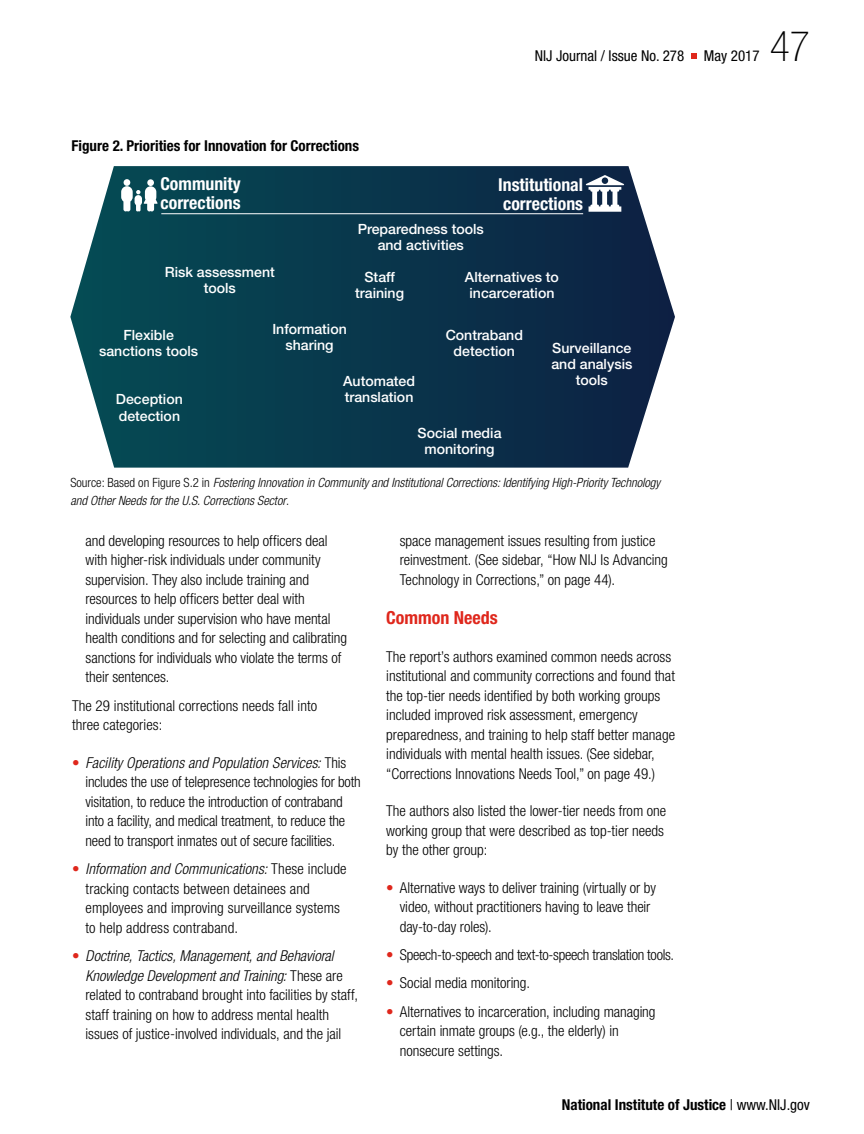
<style>
.page{position:relative;width:864px;height:1134px;background:#fff}
.page>*{position:absolute;margin:0;border:0;box-sizing:border-box;transform-origin:0 0}
.t1{font:100 condensed 42px "Helvetica Neue LT Std";color:#000}
.t2{font:700 condensed 18px "Helvetica Neue LT Std";color:#df271c}
.t3{font:700 condensed 17.85px/18.6px "Helvetica Neue LT Std";color:#fff}
.t4{font:300 condensed 15px/19.5px "Helvetica Neue LT Std";color:#000}
.t5{font:700 condensed 15px "Helvetica Neue LT Std";color:#000}
.t6{font:300 condensed 15px "Helvetica Neue LT Std";letter-spacing:-.02em;color:#000}
.t7{font:condensed 15px "Helvetica Neue LT Std";color:#000}
.t8{font:500 14.1px/16px "Helvetica Neue LT Std";color:#fff;text-align:center}
.t9{font:italic 300 condensed 12.75px/18px "Helvetica Neue LT Std";color:#000}
.s1{font-style:normal}
.s2{color:#df271c}
.s3{font-style:italic}
.s4{font-weight:400}
</style>
<div class="page">
<svg style="left:692px;top:53px;width:5px;height:5px"></svg>
<svg style="left:70px;top:166px;width:605px;height:302px;background:#1c4559"></svg>
<hr style="left:161px;top:213px;width:422px;height:1px;background:#fff">
<svg style="left:586px;top:175px;width:38px;height:37px"></svg>
<div style="left:124px;top:179px;width:6px;height:7px;background:#fff;border-radius:50%"></div>
<div style="left:147px;top:179px;width:7px;height:7px;background:#fff;border-radius:50%"></div>
<svg style="left:121px;top:186px;width:37px;height:25px"></svg>
<p class="t7" style="left:535px;top:48px;width:151px">NIJ Journal / Issue No. 278</p>
<p class="t7" style="left:704px;top:48px;width:57px">May 2017</p>
<h1 class="t1" style="left:770px;top:23px;width:42px">47</h1>
<h3 class="t5" style="left:72px;top:137px;width:289px">Figure 2. Priorities for Innovation for Corrections</h3>
<p class="t3" style="left:160px;top:175px;width:82px">Community corrections</p>
<p class="t3" style="left:498px;top:175px;width:86px">Institutional corrections</p>
<p class="t8" style="left:358px;top:221px;width:128px">Preparedness tools and activities</p>
<p class="t8" style="left:465px;top:269px;width:96px">Alternatives to incarceration</p>
<p class="t8" style="left:446px;top:327px;width:79px">Contraband detection</p>
<p class="t8" style="left:343px;top:372px;width:73px;text-align:left">Automated translation</p>
<p class="t8" style="left:418px;top:425px;width:85px">Social media monitoring</p>
<p class="t8" style="left:165px;top:264px;width:112px">Risk assessment tools</p>
<p class="t8" style="left:99px;top:327px;width:101px">Flexible sanctions tools</p>
<p class="t8" style="left:116px;top:391px;width:68px;text-align:left">Deception detection</p>
<p class="t8" style="left:355px;top:269px;width:50px">Staff training</p>
<p class="t8" style="left:272px;top:321px;width:76px">Information sharing</p>
<p class="t8" style="left:551px;top:340px;width:83px">Surveillance and analysis tools</p>
<p class="t9" style="left:70px;top:474px;width:591px"><span class="s1">Source: Based on Figure S.2 in</span> Fostering Innovation in Community and Institutional Corrections: Identifying High-Priority Technology and Other Needs for the U.S. Corrections Sector<span class="s1">.</span></p>
<p class="t4" style="left:86px;top:531px;width:263px">and developing resources to help officers deal with higher-risk individuals under community supervision. They also include training and resources to help officers better deal with individuals under supervision who have mental health conditions and for selecting and calibrating sanctions for individuals who violate the terms of their sentences.</p>
<p class="t4" style="left:72px;top:696px;width:247px">The 29 institutional corrections needs fall into three categories:</p>
<p class="t4" style="left:86px;top:753px;width:277px;text-indent:-14px"><span class="s2">•</span> <span class="s3">Facility Operations and Population Services:</span> This includes the use of telepresence technologies for both visitation, to reduce the introduction of contraband into a facility, and medical treatment, to reduce the need to transport inmates out of secure facilities.</p>
<p class="t4" style="left:86px;top:859px;width:263px;text-indent:-14px"><span class="s2">•</span> <span class="s3">Information and Communications:</span> These include tracking contacts between detainees and employees and improving surveillance systems to help address contraband.</p>
<p class="t4" style="left:86px;top:946px;width:274px;text-indent:-14px"><span class="s2">•</span> <span class="s3">Doctrine, Tactics, Management, and Behavioral Knowledge Development and Training:</span> These are related to contraband brought into facilities by staff, staff training on how to address mental health issues of justice-involved individuals, and the jail</p>
<p class="t4" style="left:400px;top:531px;width:270px">space management issues resulting from justice reinvestment. (See sidebar, “How NIJ Is Advancing<br>Technology in Corrections,” on page 44).</p>
<h2 class="t2" style="left:386px;top:607px;width:113px">Common Needs</h2>
<p class="t4" style="left:386px;top:646px;width:290px">The report’s authors examined common needs across institutional and community corrections and found that the top-tier needs identified by both working groups included improved risk assessment, emergency preparedness, and training to help staff better manage individuals with mental health issues. (See sidebar, “Corrections Innovations Needs Tool,” on page 49.)</p>
<p class="t4" style="left:386px;top:801px;width:282px">The authors also listed the lower-tier needs from one working group that were described as top-tier needs by the other group:</p>
<p class="t4" style="left:400px;top:877px;width:258px;text-indent:-14px"><span class="s2">•</span> Alternative ways to deliver training (virtually or by video, without practitioners having to leave their day-to-day roles).</p>
<p class="t6" style="left:386px;top:946px;width:289px"><span class="s2">•</span> Speech-to-speech and text-to-speech translation tools.</p>
<p class="t4" style="left:386px;top:973px;width:145px"><span class="s2">•</span> Social media monitoring.</p>
<p class="t4" style="left:400px;top:1002px;width:257px;text-indent:-14px"><span class="s2">•</span> Alternatives to incarceration, including managing certain inmate groups (e.g., the elderly) in nonsecure settings.</p>
<p class="t5" style="left:562px;top:1095px;width:250px">National Institute of Justice <span class="s4">| www.NIJ.gov</span></p>
</div>
